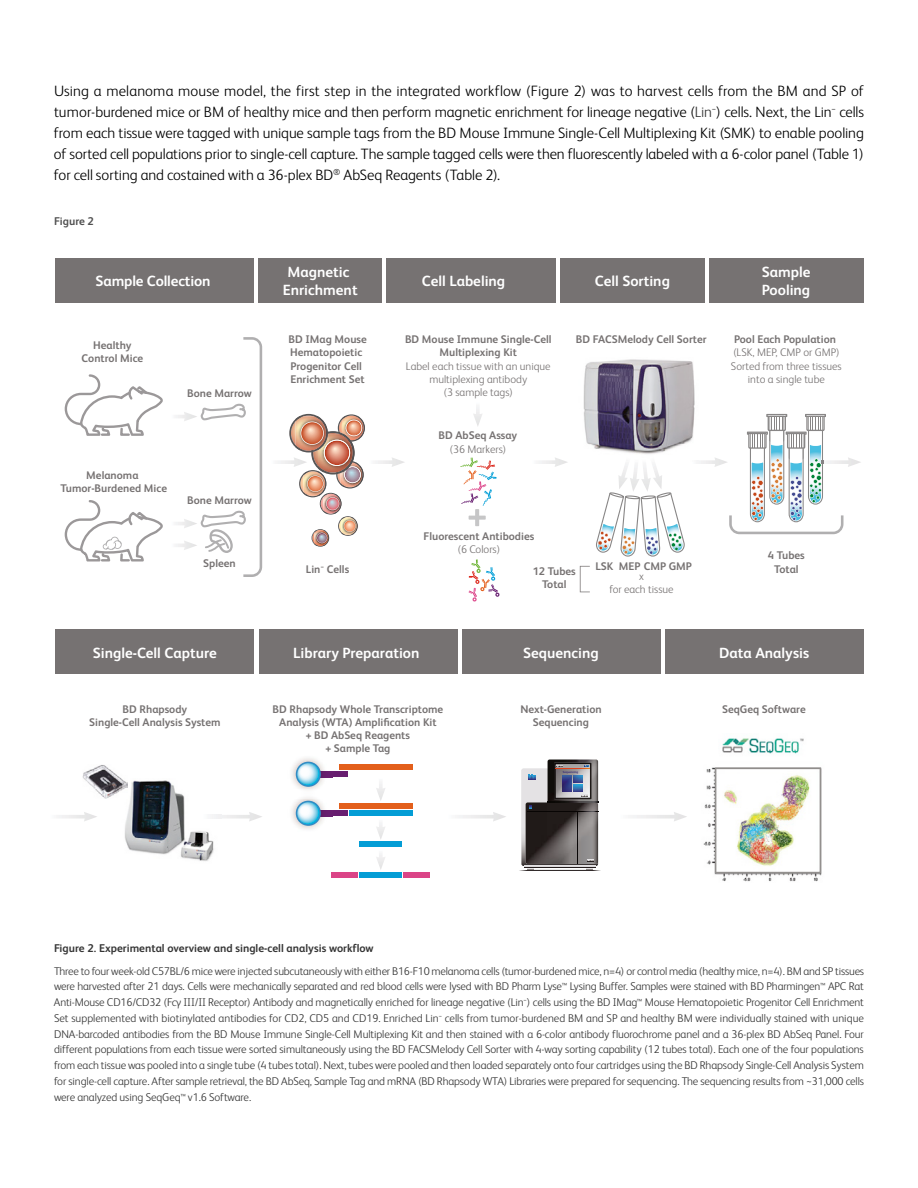
<style>
.page{position:relative;width:918px;height:1188px;background:#fff}
.page>*{position:absolute;margin:0;border:0;box-sizing:border-box;transform-origin:0 0}
.t1{font:300 15px/21px "FS Albert Pro";letter-spacing:-.005em;color:#000;text-align:justify}
.t2{font:700 14.85px/17.7px "FS Albert Pro";color:#fff;text-align:center}
.Body_copy_option_1_F{font:300 11.25px/15.8px "FS Albert Pro";letter-spacing:-.01em;color:#353535;text-align:justify}
.Body_copy_option_1_F-2{font:700 11.25px "FS Albert Pro";color:#353535}
.Specifications_FS_Al{font:700 11.25px "FS Albert Pro";color:#505050}
.t3{font:700 11.1px/13.4px "FS Albert Pro";color:#767272;text-align:center}
.t4{font:300 11.1px/13.4px "FS Albert Pro";color:#767272;text-align:center}
.t5{font:700 3px "FS Albert Pro";color:#322677}
.s1{color:#353535}
.s2{font-weight:700}
.s3{font-weight:300}
.s4{font-size:8.85px}
</style>
<div class="page">
<img style="left:521px;top:769px;width:77px;height:97px">
<img style="left:526px;top:802px;width:72px;height:62px">
<img style="left:527px;top:811px;width:71px;height:1px">
<img style="left:577px;top:812px;width:1px;height:52px">
<svg style="left:588px;top:859px;width:6px;height:2px"></svg>
<svg style="left:529px;top:774px;width:7px;height:5px"></svg>
<hr style="left:525px;top:866px;width:70px;height:1px;background:#dad8da">
<svg style="left:519px;top:867px;width:82px;height:4px"></svg>
<img style="left:548px;top:760px;width:50px;height:43px">
<svg style="left:554px;top:763px;width:37px;height:36px"></svg>
<img style="left:125px;top:780px;width:96px;height:81px">
<img style="left:83px;top:765px;width:38px;height:34px">
<img style="left:119px;top:778px;width:8px;height:21px">
<svg style="left:221px;top:812px;width:41px;height:9px"></svg>
<img style="left:201px;top:815px;width:20px;height:4px">
<svg style="left:458px;top:812px;width:48px;height:9px"></svg>
<svg style="left:632px;top:812px;width:55px;height:9px"></svg>
<svg style="left:58px;top:812px;width:39px;height:9px"></svg>
<div style="left:55px;top:630px;width:199px;height:44px;background:#767272"></div>
<div style="left:259px;top:630px;width:199px;height:44px;background:#767272"></div>
<div style="left:462px;top:630px;width:198px;height:44px;background:#767272"></div>
<div style="left:665px;top:630px;width:199px;height:44px;background:#767272"></div>
<svg style="left:376px;top:823px;width:9px;height:16px"></svg>
<svg style="left:376px;top:782px;width:9px;height:19px"></svg>
<svg style="left:376px;top:854px;width:9px;height:16px"></svg>
<div style="left:360px;top:842px;width:42px;height:5px;background:#049dd5"></div>
<div style="left:319px;top:810px;width:29px;height:6px;background:#681e70"></div>
<div style="left:349px;top:810px;width:63px;height:6px;background:#049dd5"></div>
<div style="left:339px;top:803px;width:73px;height:6px;background:#e35f1b"></div>
<img style="left:292px;top:798px;width:41px;height:31px">
<img style="left:321px;top:810px;width:12px;height:6px">
<svg style="left:296px;top:801px;width:25px;height:25px"></svg>
<div style="left:331px;top:872px;width:27px;height:6px;background:#db4487"></div>
<div style="left:403px;top:872px;width:27px;height:6px;background:#db4487"></div>
<div style="left:360px;top:872px;width:42px;height:6px;background:#049dd5"></div>
<div style="left:319px;top:771px;width:29px;height:6px;background:#681e70"></div>
<div style="left:339px;top:764px;width:73px;height:6px;background:#e35f1b"></div>
<img style="left:292px;top:758px;width:41px;height:31px">
<img style="left:321px;top:771px;width:12px;height:6px">
<svg style="left:296px;top:762px;width:25px;height:25px"></svg>
<svg style="left:65px;top:374px;width:98px;height:62px"></svg>
<svg style="left:473px;top:407px;width:9px;height:19px"></svg>
<div style="left:55px;top:258px;width:199px;height:45px;background:#767272"></div>
<div style="left:258px;top:258px;width:124px;height:45px;background:#767272"></div>
<div style="left:386px;top:258px;width:170px;height:45px;background:#767272"></div>
<div style="left:709px;top:258px;width:155px;height:45px;background:#767272"></div>
<div style="left:560px;top:258px;width:145px;height:45px;background:#767272"></div>
<svg style="left:469px;top:559px;width:31px;height:43px"></svg>
<svg style="left:460px;top:458px;width:37px;height:68px"></svg>
<svg style="left:176px;top:337px;width:86px;height:240px"></svg>
<img style="left:583px;top:359px;width:112px;height:90px">
<svg style="left:539px;top:458px;width:29px;height:9px"></svg>
<svg style="left:595px;top:414px;width:266px;height:143px"></svg>
<img style="left:703px;top:738px;width:119px;height:144px">
<img style="left:715px;top:768px;width:106px;height:105px">
<img style="left:278px;top:414px;width:127px;height:133px">
<svg style="left:580px;top:566px;width:10px;height:26px"></svg>
<svg style="left:65px;top:500px;width:98px;height:62px"></svg>
<p class="t1" style="left:54px;top:79px;width:812px">Using a melanoma mouse model, the first step in the integrated workflow (Figure 2) was to harvest cells from the BM and SP of tumor-burdened mice or BM of healthy mice and then perform magnetic enrichment for lineage negative (<span class="s1">Lin-</span>) cells. Next, the Lin<span class="s1">-</span> cells from each tissue were tagged with unique sample tags from the BD Mouse Immune Single-Cell Multiplexing Kit (SMK) to enable pooling of sorted cell populations prior to single-cell capture. The sample tagged cells were then fluorescently labeled with a 6-color panel (Table 1) for cell sorting and costained with a 36-plex BD<sup>®</sup> AbSeq Reagents (Table 2).</p>
<p class="Specifications_FS_Al" style="left:54px;top:213px;width:41px">Figure 2</p>
<p class="t2" style="left:96px;top:272px;width:116px">Sample Collection</p>
<p class="t2" style="left:283px;top:263px;width:76px">Magnetic<br>Enrichment</p>
<p class="t2" style="left:422px;top:272px;width:85px">Cell Labeling</p>
<p class="t2" style="left:762px;top:263px;width:50px;text-align:left">Sample<br>Pooling</p>
<p class="t2" style="left:595px;top:272px;width:77px">Cell Sorting</p>
<p class="t3" style="left:82px;top:338px;width:63px">Healthy<br>Control Mice</p>
<p class="t3" style="left:187px;top:386px;width:66px">Bone Marrow</p>
<p class="t3" style="left:288px;top:332px;width:80px;text-align:left">BD IMag Mouse<br>Hematopoietic<br>Progenitor Cell<br>Enrichment Set</p>
<p class="t3" style="left:60px;top:468px;width:108px">Melanoma<br>Tumor-Burdened Mice</p>
<p class="t3" style="left:187px;top:493px;width:66px">Bone Marrow</p>
<p class="t3" style="left:203px;top:556px;width:34px">Spleen</p>
<p class="t3" style="left:306px;top:562px;width:45px">Lin− Cells</p>
<p class="t4" style="left:405px;top:332px;width:148px"><span class="s2">BD Mouse Immune Single-Cell<br>Multiplexing Kit<br></span>Label each tissue with an unique multiplexing antibody<br>(3 sample tags)</p>
<p class="t4" style="left:731px;top:332px;width:112px"><span class="s2">Pool Each Population </span>(LSK, MEP, CMP or GMP)<br>Sorted from three tissues into a single tube</p>
<p class="t3" style="left:576px;top:332px;width:132px">BD FACSMelody Cell Sorter</p>
<p class="t3" style="left:438px;top:428px;width:80px">BD AbSeq Assay <span class="s3">(36 Markers)</span></p>
<p class="t3" style="left:424px;top:529px;width:112px">Fluorescent Antibodies <span class="s3">(6 Colors)</span></p>
<p class="t3" style="left:533px;top:564px;width:45px">12 Tubes<br>Total</p>
<p class="t3" style="left:595px;top:560px;width:98px;line-height:10.2px">LSK MEP CMP GMP <span class="s3">x</span></p>
<p class="t4" style="left:609px;top:582px;width:66px">for each tissue</p>
<p class="t3" style="left:768px;top:548px;width:38px">4 Tubes<br>Total</p>
<p class="t2" style="left:93px;top:643px;width:125px">Single-Cell Capture</p>
<p class="t2" style="left:293px;top:643px;width:128px">Library Preparation</p>
<p class="t2" style="left:523px;top:643px;width:77px">Sequencing</p>
<p class="t2" style="left:719px;top:643px;width:92px">Data Analysis</p>
<p class="t3" style="left:89px;top:702px;width:133px">BD Rhapsody<br>Single-Cell Analysis System</p>
<p class="t3" style="left:273px;top:702px;width:172px">BD Rhapsody Whole Transcriptome<br>Analysis (WTA) Amplification Kit<br>+ BD AbSeq Reagents<br>+ Sample Tag</p>
<p class="t3" style="left:520px;top:701px;width:83px">Next-Generation<br>Sequencing</p>
<p class="t3" style="left:722px;top:701px;width:85px">SeqGeq Software</p>
<p class="t5" style="left:563px;top:770px;width:17px">Sequencing</p>
<p class="Body_copy_option_1_F-2" style="left:54px;top:940px;width:321px">Figure 2. Experimental overview and single-cell analysis workflow</p>
<p class="Body_copy_option_1_F" style="left:54px;top:962px;width:812px">Three to four week-old C57BL/6 mice were injected subcutaneously with either B16-F10 melanoma cells (tumor-burdened mice, n=4) or control media (healthy mice, n=4). BM and SP tissues were harvested after 21 days. Cells were mechanically separated and red blood cells were lysed with BD Pharm Lyse<span class="s4">™</span> Lysing Buffer. Samples were stained with BD Pharmingen<span class="s4">™</span> APC Rat Anti-Mouse CD16/CD32 (Fcγ III/II Receptor) Antibody and magnetically enriched for lineage negative (Lin-) cells using the BD IMag<span class="s4">™</span> Mouse Hematopoietic Progenitor Cell Enrichment Set supplemented with biotinylated antibodies for CD2, CD5 and CD19. Enriched Lin- cells from tumor-burdened BM and SP and healthy BM were individually stained with unique DNA-barcoded antibodies from the BD Mouse Immune Single-Cell Multiplexing Kit and then stained with a 6-color antibody fluorochrome panel and a 36-plex BD AbSeq Panel. Four different populations from each tissue were sorted simultaneously using the BD FACSMelody Cell Sorter with 4-way sorting capability (12 tubes total). Each one of the four populations from each tissue was pooled into a single tube (4 tubes total). Next, tubes were pooled and then loaded separately onto four cartridges using the BD Rhapsody Single-Cell Analysis System for single-cell capture. After sample retrieval, the BD AbSeq, Sample Tag and mRNA (BD Rhapsody WTA) Libraries were prepared for sequencing. The sequencing results from ~31,000 cells were analyzed using SeqGeq<span class="s4">™</span> v1.6 Software.</p>
</div>
